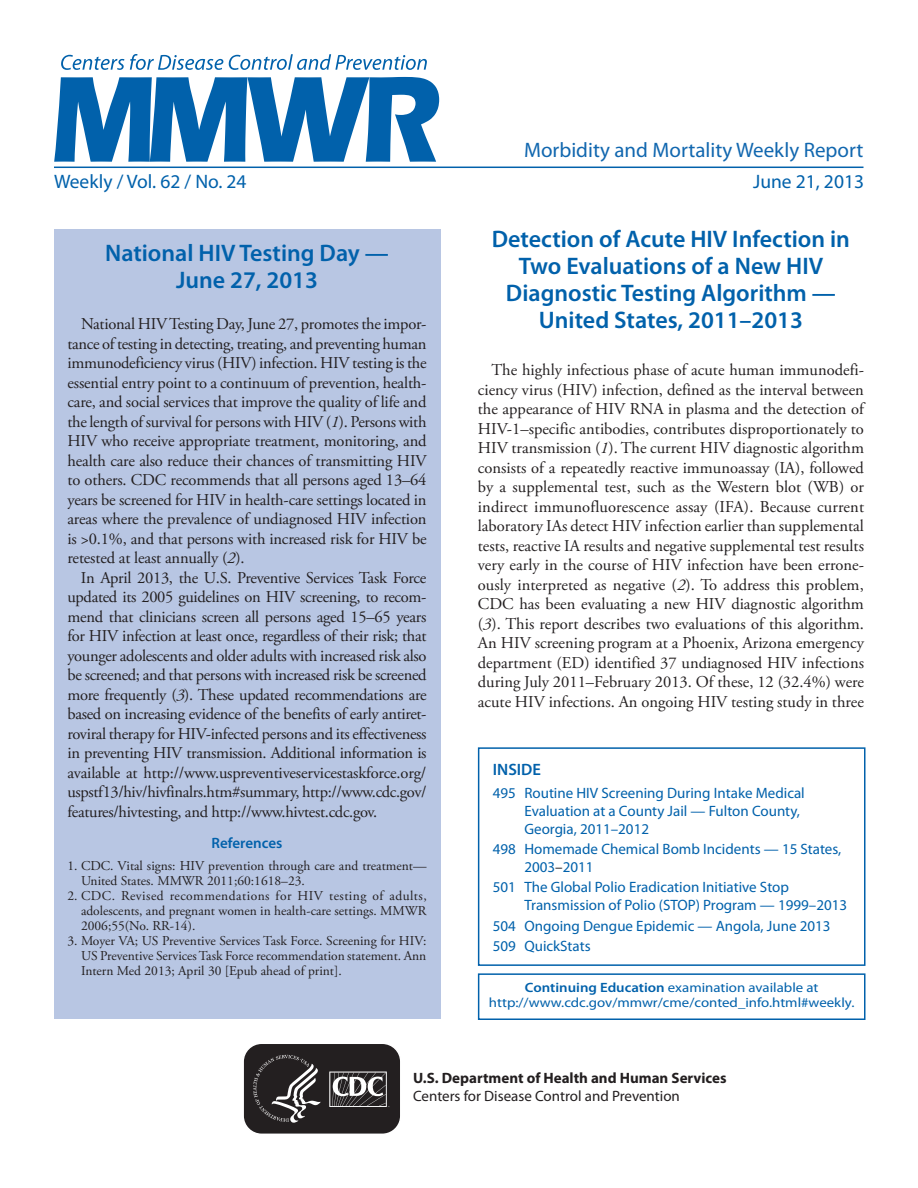
<style>
.page{position:relative;width:918px;height:1188px;background:#fff}
.page>*{position:absolute;margin:0;border:0;box-sizing:border-box;transform-origin:0 0}
.headline{font:600 24px/27px "Myriad Pro";color:#0161ab;text-align:center}
.t1{font:21px "Myriad Pro";color:#1167af}
.cover_date_vol{font:19.5px "Myriad Pro";color:#0161ab}
.body_copy{font:16.5px/19.5px "Adobe Garamond Pro";letter-spacing:-.01em;color:#231f20;text-align:justify}
.inside{font:600 16.5px "Myriad Pro";color:#0161ab}
.toc_headline_to_999{font:15px/18px "Myriad Pro";color:#0161ab}
.t2{font:700 15px/18px "Myriad Pro";color:#231f20}
.t3{font:600 15px "Myriad Pro";color:#0161ab}
.t4{font:13.5px/15px "Adobe Garamond Pro";color:#231f20;text-align:justify}
.ce_callout_box{font:13.5px/15px "Myriad Pro";color:#0161ab;text-align:center;scale:1.1 1}
.s1{font-style:italic}
.s2{color:#231f20}
.s3{font-weight:600}
.s4{font-weight:400}
</style>
<div class="page">
<div style="left:478px;top:747px;width:388px;height:219px;border:2px solid #0161ab"></div>
<div style="left:478px;top:973px;width:388px;height:47px;border:2px solid #0161ab"></div>
<svg style="left:243px;top:1045px;width:157px;height:89px"></svg>
<hr style="left:54px;top:167px;width:810px;height:1px;background:#0161ab">
<svg style="left:54px;top:77px;width:385px;height:85px"></svg>
<svg style="left:61px;top:54px;width:366px;height:16px"></svg>
<div style="left:54px;top:230px;width:386px;height:789px;background:#b8c6e3"></div>
<p class="t1" style="left:524px;top:137px;width:341px">Morbidity and Mortality Weekly Report</p>
<p class="cover_date_vol" style="left:54px;top:169px;width:194px">Weekly / Vol. 62 / No. 24</p>
<p class="cover_date_vol" style="left:753px;top:169px;width:112px">June 21, 2013</p>
<p class="headline" style="left:105px;top:239px;width:285px">National HIV Testing Day —<br>June 27, 2013</p>
<p class="body_copy" style="left:67px;top:315px;width:361px;text-indent:14px">National HIV Testing Day, June 27, promotes the impor&shy;tance of testing in detecting, treating, and preventing human immunodeficiency virus (HIV) infection. HIV testing is the essential entry point to a continuum of prevention, health&shy;care, and social services that improve the quality of life and the length of survival for persons with HIV (<span class="s1">1</span>). Persons with HIV who receive appropriate treatment, monitoring, and health care also reduce their chances of transmitting HIV to others. CDC recommends that all persons aged 13–64 years be screened for HIV in health-care settings located in areas where the prevalence of undiagnosed HIV infection is &gt;0.1%, and that persons with increased risk for HIV be retested at least annually (<span class="s1">2</span>).</p>
<p class="body_copy" style="left:67px;top:568px;width:361px;text-indent:13px">In April 2013, the U.S. Preventive Services Task Force updated its 2005 guidelines on HIV screening, to recom&shy;mend that clinicians screen all persons aged 15–65 years for HIV infection at least once, regardless of their risk; that younger adolescents and older adults with increased risk also be screened; and that persons with increased risk be screened more frequently (<span class="s1">3</span>). These updated recommendations are based on increasing evidence of the benefits of early antiret&shy;roviral therapy for HIV-infected persons and its effectiveness in preventing HIV transmission. Additional information is available at http://www.uspreventiveservicestaskforce.org/ uspstf13/hiv/hivfinalrs.htm#summary, http://www.cdc.gov/ features/hivtesting, and http://www.hivtest.cdc.gov.</p>
<p class="t3" style="left:212px;top:834px;width:72px">References</p>
<p class="t4" style="left:81px;top:859px;width:347px;text-indent:-14px">1. CDC. Vital signs: HIV prevention through care and treatment—<br>United States. MMWR 2011;60:1618–23.</p>
<p class="t4" style="left:81px;top:889px;width:347px;text-indent:-14px">2. CDC. Revised recommendations for HIV testing of adults, adolescents, and pregnant women in health-care settings. MMWR 2006;55(No. RR-14).</p>
<p class="t4" style="left:81px;top:934px;width:347px;text-indent:-14px">3. Moyer VA; US Preventive Services Task Force. Screening for HIV:<br>US Preventive Services Task Force recommendation statement. Ann Intern Med 2013; April 30 [Epub ahead of print].</p>
<p class="headline" style="left:492px;top:225px;width:360px">Detection of Acute HIV Infection in<br>Two Evaluations of a New HIV<br>Diagnostic Testing Algorithm —<br>United States, 2011–2013</p>
<p class="body_copy" style="left:478px;top:361px;width:388px;text-indent:13px">The highly infectious phase of acute human immunodefi&shy;ciency virus (HIV) infection, defined as the interval between the appearance of HIV RNA in plasma and the detection of HIV-1–specific antibodies, contributes disproportionately to HIV transmission (<span class="s1">1</span>). The current HIV diagnostic algorithm consists of a repeatedly reactive immunoassay (IA), followed by a supplemental test, such as the Western blot (WB) or indirect immunofluorescence assay (IFA). Because current laboratory IAs detect HIV infection earlier than supplemental tests, reactive IA results and negative supplemental test results very early in the course of HIV infection have been errone&shy;ously interpreted as negative (<span class="s1">2</span>). To address this problem, CDC has been evaluating a new HIV diagnostic algorithm (<span class="s1">3</span>). This report describes two evaluations of this algorithm.<br>An HIV screening program at a Phoenix, Arizona emergency department (ED) identified 37 undiagnosed HIV infections during July 2011–February 2013. Of these, 12 (32.4%) were acute HIV infections. An ongoing HIV testing study in three</p>
<p class="inside" style="left:493px;top:759px;width:50px">INSIDE</p>
<p class="toc_headline_to_999" style="left:524px;top:784px;width:282px;text-indent:-32px">495 Routine HIV Screening During Intake Medical<br>Evaluation at a County Jail — Fulton County,<br>Georgia, 2011–2012</p>
<p class="toc_headline_to_999" style="left:524px;top:840px;width:318px;text-indent:-32px">498 Homemade Chemical Bomb Incidents — 15 States,<br>2003<span class="s2">–</span>2011</p>
<p class="toc_headline_to_999" style="left:524px;top:878px;width:324px;text-indent:-32px">501 The Global Polio Eradication Initiative Stop<br>Transmission of Polio (STOP) Program — 1999–2013</p>
<p class="toc_headline_to_999" style="left:493px;top:916px;width:339px">504 Ongoing Dengue Epidemic — Angola, June 2013</p>
<p class="toc_headline_to_999" style="left:493px;top:937px;width:99px">509 QuickStats</p>
<p class="ce_callout_box" style="left:489px;top:980px;width:334px"><span class="s3">Continuing Education</span> examination available at http://www.cdc.gov/mmwr/cme/conted_info.html#weekly.</p>
<p class="t2" style="left:413px;top:1069px;width:315px">U.S. Department of Health and Human Services<br><span class="s4">Centers for Disease Control and Prevention</span></p>
</div>
